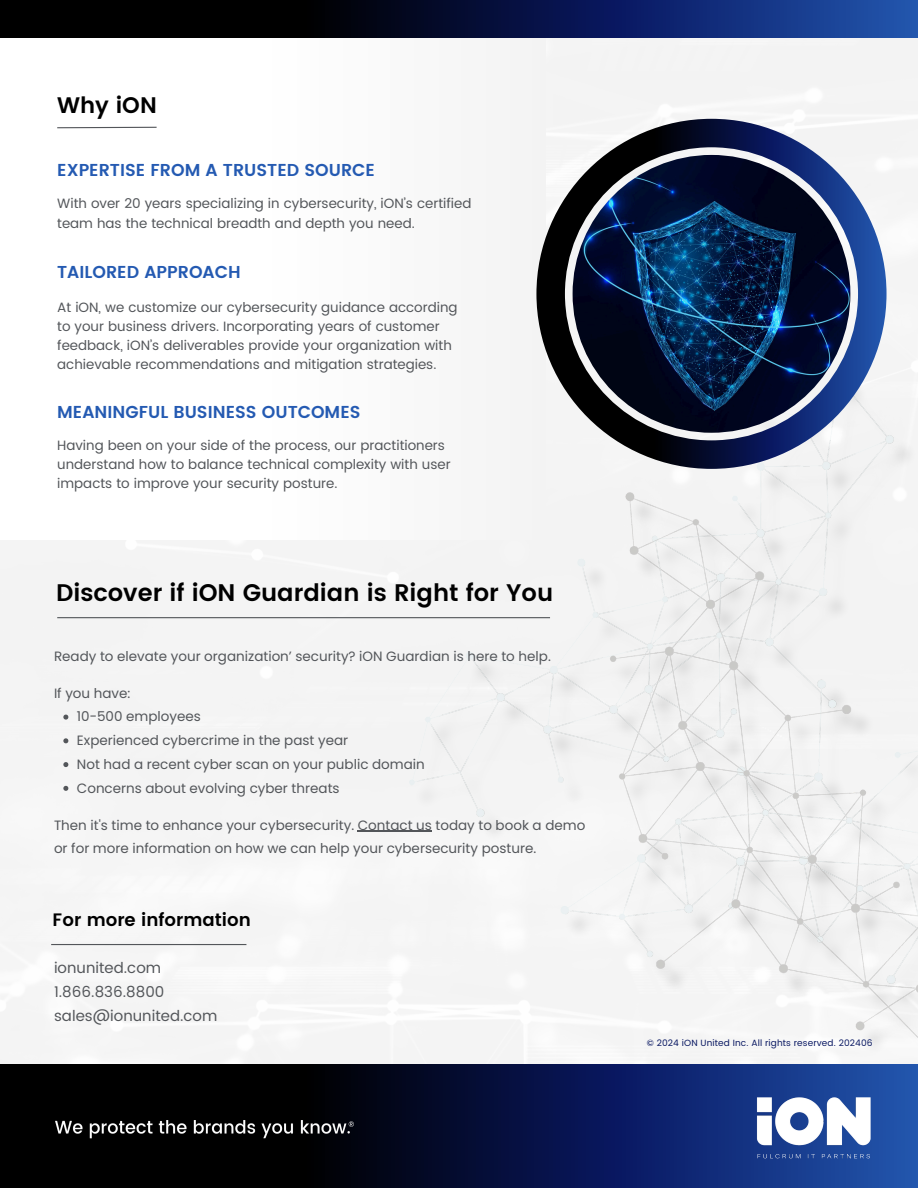
<style>
.page{position:relative;width:918px;height:1188px;background:#fff}
.page>*{position:absolute;margin:0;border:0;box-sizing:border-box;transform-origin:0 0}
.t1{font:600 24px "Poppins";color:#000}
.t2{font:600 22.5px "Poppins";color:#000}
.t3{font:600 18px "Poppins";color:#000}
.t4{font:600 17.25px "Poppins";color:#245ab2}
.t5{font:15px/23.7px "Poppins";letter-spacing:.005em;color:#53565a}
.t6{font:13.5px/19px "Poppins";color:#53565a}
.t7{font:9px "Poppins";letter-spacing:.015em;color:#091862}
</style>
<div class="page">
<div style="left:0;top:37px;width:918px;height:1027px;background:#f4f4f4"></div>
<div style="left:0;top:25px;width:545px;height:515px;background:#fff"></div>
<svg style="left:0;top:1064px;width:918px;height:124px;background:#08102a"></svg>
<img style="left:735px;top:1097px;width:151px;height:88px">
<svg style="left:0;top:0;width:918px;height:37px;background:#08163c"></svg>
<svg style="left:57px;top:126px;width:100px;height:3px"></svg>
<hr style="left:57px;top:617px;width:493px;height:1px;background:#53565a">
<hr style="left:51px;top:944px;width:195px;height:1px;background:#53565a">
<img style="left:404px;top:373px;width:514px;height:724px">
<svg style="left:536px;top:119px;width:351px;height:350px"></svg>
<svg style="left:63px;top:715px;width:5px;height:5px"></svg>
<svg style="left:63px;top:738px;width:5px;height:5px"></svg>
<svg style="left:63px;top:762px;width:5px;height:5px"></svg>
<svg style="left:63px;top:786px;width:5px;height:5px"></svg>
<hr style="left:358px;top:831px;width:74px;height:1px;background:#53565a">
<h2 class="t2" style="left:57px;top:90px;width:101px">Why iON</h2>
<p class="t4" style="left:57px;top:158px;width:319px">EXPERTISE FROM A TRUSTED SOURCE</p>
<h4 class="t6" style="left:57px;top:194px;width:416px">With over 20 years specializing in cybersecurity, iON’s certified team has the technical breadth and depth you need.</h4>
<h5 class="t4" style="left:57px;top:260px;width:185px">TAILORED APPROACH</h5>
<h1 class="t6" style="left:57px;top:297px;width:402px">At iON, we customize our cybersecurity guidance according to your business drivers. Incorporating years of customer feedback, iON’s deliverables provide your organization with achievable recommendations and mitigation strategies.</h1>
<h2 class="t4" style="left:57px;top:400px;width:305px">MEANINGFUL BUSINESS OUTCOMES</h2>
<p class="t6" style="left:57px;top:436px;width:395px">Having been on your side of the process, our practitioners understand how to balance technical complexity with user impacts to improve your security posture.</p>
<h4 class="t1" style="left:56px;top:575px;width:499px">Discover if iON Guardian is Right for You</h4>
<p class="t6" style="left:54px;top:647px;width:498px">Ready to elevate your organization’ security? iON Guardian is here to help.</p>
<p class="t6" style="left:54px;top:683px;width:78px">If you have:</p>
<p class="t6" style="left:77px;top:707px;width:125px">10-500 employees</p>
<p class="t6" style="left:77px;top:731px;width:273px">Experienced cybercrime in the past year</p>
<h4 class="t6" style="left:77px;top:755px;width:349px">Not had a recent cyber scan on your public domain</h4>
<h3 class="t6" style="left:77px;top:778px;width:264px">Concerns about evolving cyber threats</h3>
<h4 class="t6" style="left:54px;top:813px;width:533px;line-height:23.7px">Then it's time to enhance your cybersecurity. Contact us today to book a demo or for more information on how we can help your cybersecurity posture.</h4>
<p class="t3" style="left:53px;top:907px;width:200px">For more information</p>
<p class="t5" style="left:54px;top:956px;width:165px">ionunited.com<br>1.866.836.8800 sales@ionunited.com</p>
<h5 class="t7" style="left:647px;top:1036px;width:228px">© 2024 iON United Inc. All rights reserved. 202406</h5>
</div>
